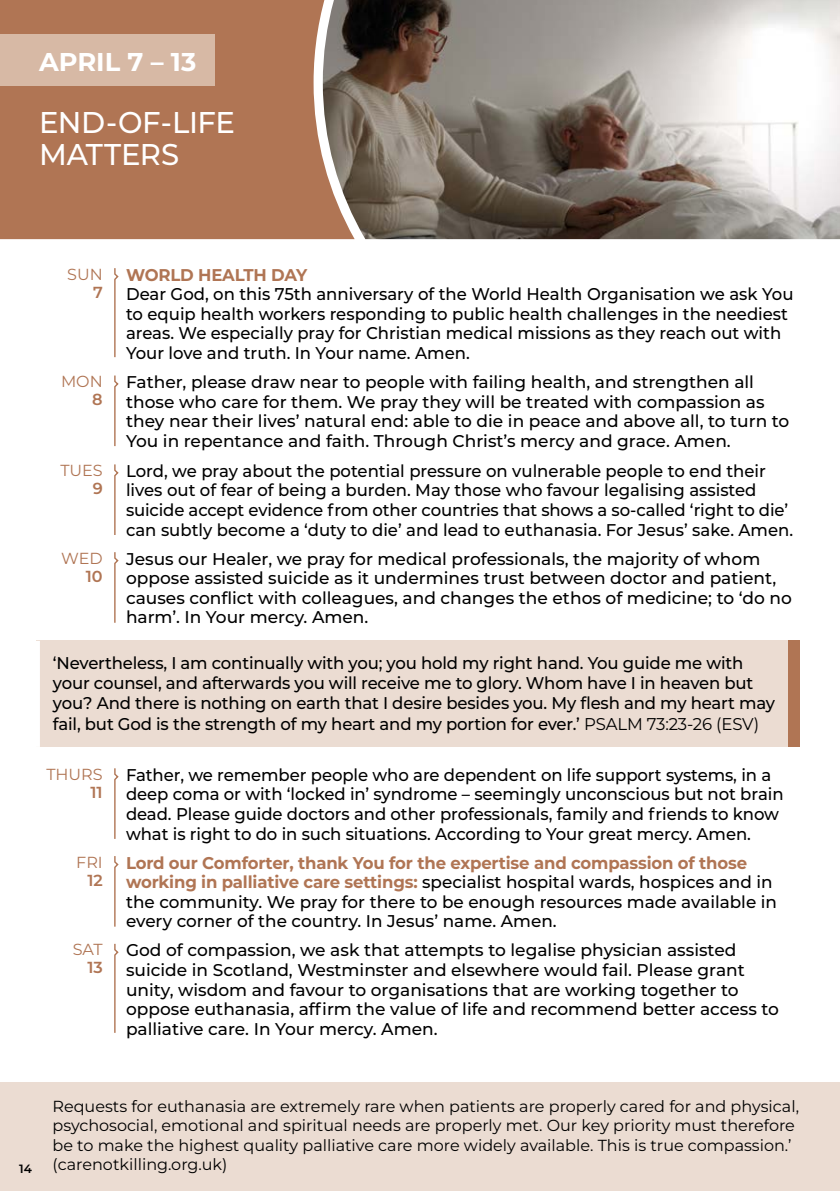
<style>
.page{position:relative;width:840px;height:1191px;background:#fff}
.page>*{position:absolute;margin:0;border:0;box-sizing:border-box;transform-origin:0 0}
.t1{font:500 30px/32px "Montserrat";letter-spacing:-.01em;color:#fff}
.t2{font:700 25.8px "Montserrat";color:#fff}
.t3{font:500 17px/19.6px "Montserrat";color:#000}
.t4{font:700 17px "Montserrat";letter-spacing:-.01em;color:#b07554}
.t5{font:16px/19.2px "Montserrat";color:#000}
.t6{font:16px "Montserrat";color:#b07554}
.t7{font:600 16px "Montserrat";color:#b07554}
.t8{font:600 12px "Montserrat";color:#000}
.s1{font-weight:400}
.s2{font-weight:700;color:#b07554}
</style>
<div class="page">
<div style="left:0;top:0;width:322px;height:239px;background:#b07554"></div>
<div style="left:0;top:34px;width:215px;height:52px;background:#d7b9a5"></div>
<img style="left:322px;top:0;width:517px;height:239px">
<div style="left:36px;top:641px;width:752px;height:106px;background:#ebdcd2"></div>
<div style="left:788px;top:641px;width:11px;height:106px;background:#b07554"></div>
<div style="left:32px;top:641px;width:8px;height:106px;background:#fff"></div>
<svg style="left:114px;top:268px;width:5px;height:90px"></svg>
<svg style="left:114px;top:375px;width:5px;height:72px"></svg>
<svg style="left:114px;top:464px;width:5px;height:71px"></svg>
<svg style="left:114px;top:552px;width:5px;height:71px"></svg>
<svg style="left:114px;top:768px;width:5px;height:71px"></svg>
<svg style="left:114px;top:856px;width:5px;height:71px"></svg>
<svg style="left:114px;top:943px;width:5px;height:90px"></svg>
<div style="left:0;top:1082px;width:839px;height:109px;background:#ebdcd2"></div>
<svg style="left:839px;top:0;width:1px;height:239px"></svg>
<h2 class="t2" style="left:39px;top:43px;width:159px">APRIL 7 – 13</h2>
<h1 class="t1" style="left:39px;top:105px;width:197px">END-OF-LIFE<br>MATTERS</h1>
<p class="t6" style="left:67px;top:263px;width:37px">SUN</p>
<p class="t7" style="left:93px;top:281px;width:11px">7</p>
<p class="t4" style="left:126px;top:262px;width:183px">WORLD HEALTH DAY</p>
<p class="t3" style="left:126px;top:284px;width:668px">Dear God, on this 75th anniversary of the World Health Organisation we ask You to equip health workers responding to public health challenges in the neediest areas. We especially pray for Christian medical missions as they reach out with Your love and truth. In Your name. Amen.</p>
<p class="t6" style="left:61px;top:371px;width:43px">MON</p>
<p class="t7" style="left:92px;top:388px;width:12px">8</p>
<p class="t3" style="left:126px;top:371px;width:664px">Father, please draw near to people with failing health, and strengthen all those who care for them. We pray they will be treated with compassion as they near their lives’ natural end: able to die in peace and above all, to turn to You in repentance and faith. Through Christ’s mercy and grace. Amen.</p>
<p class="t6" style="left:60px;top:459px;width:44px">TUES</p>
<p class="t7" style="left:93px;top:477px;width:12px">9</p>
<p class="t3" style="left:126px;top:460px;width:668px">Lord, we pray about the potential pressure on vulnerable people to end their lives out of fear of being a burden. May those who favour legalising assisted suicide accept evidence from other countries that shows a so-called ‘right to die’ can subtly become a ‘duty to die’ and lead to euthanasia. For Jesus’ sake. Amen.</p>
<p class="t3" style="left:126px;top:548px;width:667px">Jesus our Healer, we pray for medical professionals, the majority of whom oppose assisted suicide as it undermines trust between doctor and patient, causes conflict with colleagues, and changes the ethos of medicine; to ‘do no harm’. In Your mercy. Amen.</p>
<p class="t3" style="left:53px;top:652px;width:723px;line-height:20.4px">‘Nevertheless, I am continually with you; you hold my right hand. You guide me with your counsel, and afterwards you will receive me to glory. Whom have I in heaven but you? And there is nothing on earth that I desire besides you. My flesh and my heart may fail, but God is the strength of my heart and my portion for ever.’ <span class="s1">PSALM 73:23-26 (ESV)</span></p>
<p class="t6" style="left:46px;top:763px;width:58px">THURS</p>
<p class="t7" style="left:90px;top:781px;width:14px">11</p>
<p class="t6" style="left:61px;top:547px;width:43px">WED</p>
<p class="t7" style="left:86px;top:564px;width:18px">10</p>
<p class="t3" style="left:126px;top:764px;width:658px">Father, we remember people who are dependent on life support systems, in a deep coma or with ‘locked in’ syndrome – seemingly unconscious but not brain dead. Please guide doctors and other professionals, family and friends to know what is right to do in such situations. According to Your great mercy. Amen.</p>
<p class="t6" style="left:76px;top:851px;width:28px">FRI</p>
<p class="t7" style="left:87px;top:868px;width:17px">12</p>
<p class="t6" style="left:73px;top:939px;width:31px">SAT</p>
<p class="t7" style="left:87px;top:956px;width:17px">13</p>
<p class="t3" style="left:126px;top:852px;width:652px"><span class="s2">Lord our Comforter, thank You for the expertise and compassion of those working in palliative care settings:</span> specialist hospital wards, hospices and in the community. We pray for there to be enough resources made available in every corner of the country. In Jesus’ name. Amen.</p>
<p class="t3" style="left:126px;top:939px;width:654px">God of compassion, we ask that attempts to legalise physician assisted suicide in Scotland, Westminster and elsewhere would fail. Please grant unity, wisdom and favour to organisations that are working together to oppose euthanasia, affirm the value of life and recommend better access to palliative care. In Your mercy. Amen.</p>
<p class="t8" style="left:19px;top:1160px;width:14px">14</p>
<p class="t5" style="left:52px;top:1096px;width:747px">Requests for euthanasia are extremely rare when patients are properly cared for and physical, psychosocial, emotional and spiritual needs are properly met. Our key priority must therefore be to make the highest quality palliative care more widely available. This is true compassion.’ (carenotkilling.org.uk)</p>
</div>
